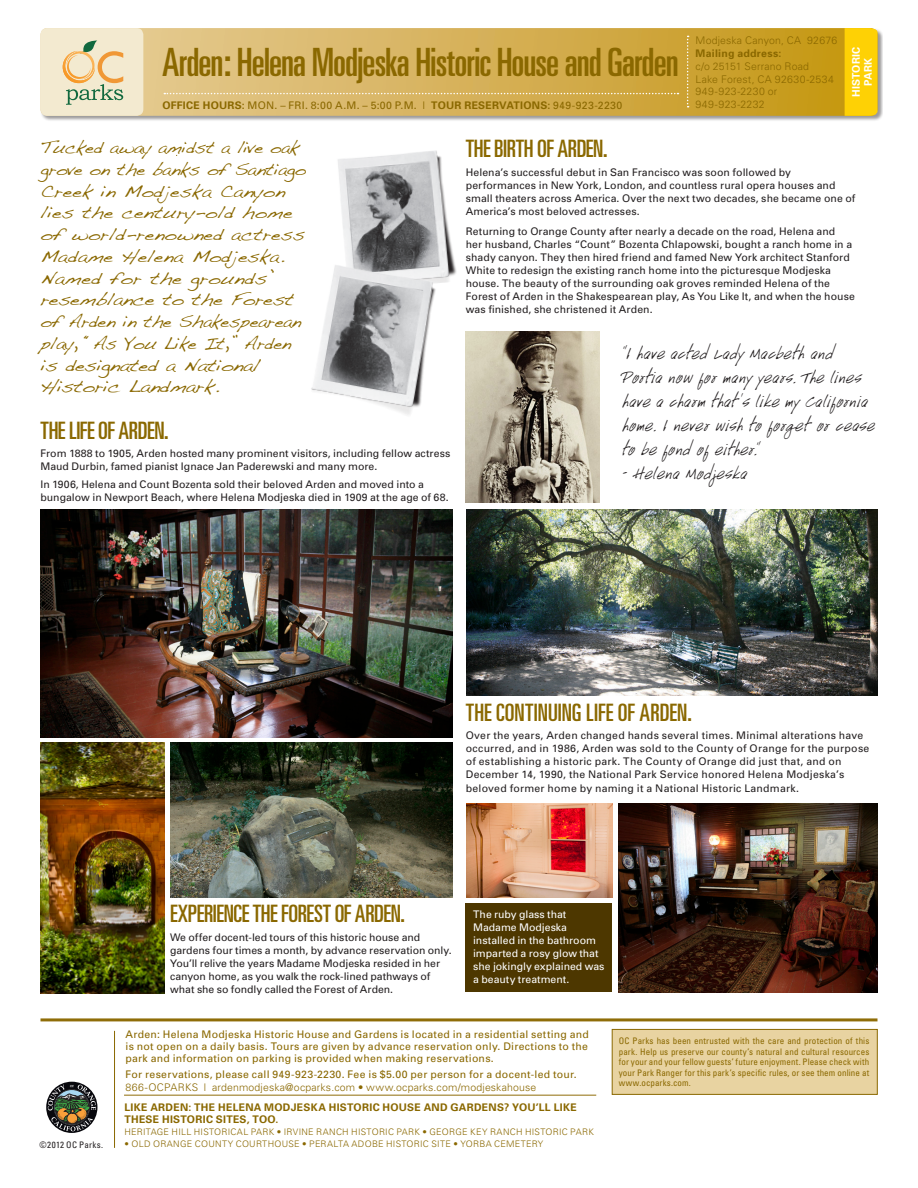
<style>
.page{position:relative;width:918px;height:1188px;background:#fff}
.page>*{position:absolute;margin:0;border:0;box-sizing:border-box;transform-origin:0 0}
.t1{font:ultra-condensed 39px "Univers";letter-spacing:-.025em;color:#8a6800}
.t2{font:25.5px/24px "Handwriting";color:#231f20}
.subheads{font:ultra-condensed 24px "Univers";letter-spacing:-.01em;color:#8a6800}
.handwriting_paragrap{font:15px/21.8px "Dakota";letter-spacing:-.02em;color:#8a6800;scale:1.04 1}
.copy{font:10.5px/13px "Univers";letter-spacing:.01em;color:#231f20}
.t3{font:10.5px/12px "Univers";letter-spacing:.025em;color:#8a6800;text-align:justify}
.t4{font:300 10.5px/12.8px "Univers";letter-spacing:.02em;color:#8a6800}
.copy-2{font:10.5px/13px "Univers";color:#fff}
.t5{font:700 10.5px/12px "Univers";letter-spacing:.025em;color:#8a6800}
.ranger_copy{font:700 10.5px/12px "Univers";letter-spacing:.005em;color:#fff;text-align:center}
.copy-3{font:condensed 9px/10.5px "Univers";letter-spacing:.01em;color:#8a6800;text-align:justify}
.t6{font:300 9px "Univers";letter-spacing:.03em;color:#8a6800}
.handwriting_paragrap-2{font:condensed 9px "Univers";letter-spacing:.035em;color:#231f20}
.s1{font-weight:700}
</style>
<div class="page">
<svg style="left:46px;top:1082px;width:51px;height:51px"></svg>
<hr style="left:124px;top:1095px;width:472px;height:1px;background:#8f6d08">
<hr style="left:114px;top:1031px;width:1px;height:117px;background:#8a6800">
<div style="left:612px;top:1029px;width:266px;height:66px;background:#e8d3a1;border:1px solid #8a6800"></div>
<div style="left:40px;top:28px;width:843px;height:94px;background:#231f20;opacity:.45"></div>
<svg style="left:40px;top:28px;width:805px;height:88px;background:#d4af54"></svg>
<div style="left:40px;top:28px;width:103px;height:88px;background:#f3ead0;border-radius:7px"></div>
<svg style="left:63px;top:41px;width:60px;height:64px"></svg>
<div style="left:845px;top:28px;width:33px;height:88px;background:#fed105"></div>
<svg style="left:687px;top:36px;width:2px;height:71px"></svg>
<svg style="left:164px;top:93px;width:514px;height:1px"></svg>
<hr style="left:40px;top:1018px;width:838px;height:3px;background:#8f6d08">
<img style="left:467px;top:510px;width:411px;height:186px">
<img style="left:467px;top:804px;width:145px;height:93px">
<img style="left:618px;top:804px;width:260px;height:188px">
<img style="left:338px;top:150px;width:119px;height:133px">
<img style="left:311px;top:264px;width:133px;height:151px">
<div style="left:466px;top:903px;width:146px;height:89px;background:#4d3700"></div>
<img style="left:466px;top:332px;width:133px;height:170px">
<img style="left:40px;top:742px;width:124px;height:251px">
<img style="left:171px;top:742px;width:281px;height:155px">
<img style="left:40px;top:510px;width:412px;height:227px">
<p class="t4" style="left:696px;top:34px;width:143px">Modjeska Canyon, CA 92676</p>
<p class="t4" style="left:696px;top:47px;width:115px"><span class="s1">Mailing address:<br></span>c/o 25151 Serrano Road</p>
<p class="t4" style="left:696px;top:72px;width:140px">Lake Forest, CA 92630-2534<br>949-923-2230 or</p>
<p class="t1" style="left:162px;top:40px;width:518px">Arden: Helena Modjeska Historic House and Garden</p>
<p class="ranger_copy" style="left:850px;top:97px;width:51px;rotate:-90deg">HISTORIC<br>PARK</p>
<p class="t3" style="left:162px;top:99px;width:461px"><span class="s1">OFFICE HOURS:</span> MON. – FRI. 8:00 A.M. – 5:00 P.M. | <span class="s1">TOUR RESERVATIONS:</span> 949-923-2230</p>
<p class="t4" style="left:696px;top:98px;width:71px">949-923-2232</p>
<p class="handwriting_paragrap" style="left:40px;top:139px;width:257px">Tucked away amidst a live oak grove on the banks of Santiago<br>Creek in Modjeska Canyon lies the century-old home of world-renowned actress<br>Madame Helena Modjeska.<br>Named for the grounds’ resemblance to the Forest of Arden in the Shakespearean play, “As You Like It,” Arden is designated a National<br>Historic Landmark.</p>
<p class="subheads" style="left:466px;top:135px;width:143px">THE BIRTH OF ARDEN.</p>
<p class="copy" style="left:466px;top:165px;width:391px">Helena’s successful debut in San Francisco was soon followed by performances in New York, London, and countless rural opera houses and small theaters across America. Over the next two decades, she became one of America’s most beloved actresses.</p>
<p class="copy" style="left:466px;top:224px;width:391px">Returning to Orange County after nearly a decade on the road, Helena and<br>her husband, Charles “Count” Bozenta Chlapowski, bought a ranch home in a shady canyon. They then hired friend and famed New York architect Stanford White to redesign the existing ranch home into the picturesque Modjeska house. The beauty of the surrounding oak groves reminded Helena of the Forest of Arden in the Shakespearean play, As You Like It, and when the house was finished, she christened it Arden.</p>
<p class="t2" style="left:623px;top:340px;width:254px">"I have acted Lady Macbeth and<br>Portia now for many years. The lines have a charm that's like my California home. I never wish to forget or cease to be fond of either."</p>
<p class="t2" style="left:623px;top:460px;width:127px">- Helena Modjeska</p>
<p class="subheads" style="left:40px;top:417px;width:130px">THE LIFE OF ARDEN.</p>
<p class="copy" style="left:40px;top:447px;width:411px">From 1888 to 1905, Arden hosted many prominent visitors, including fellow actress<br>Maud Durbin, famed pianist Ignace Jan Paderewski and many more.</p>
<p class="copy" style="left:40px;top:478px;width:410px">In 1906, Helena and Count Bozenta sold their beloved Arden and moved into a bungalow in Newport Beach, where Helena Modjeska died in 1909 at the age of 68.</p>
<p class="subheads" style="left:466px;top:699px;width:228px">THE CONTINUING LIFE OF ARDEN.</p>
<p class="copy" style="left:466px;top:729px;width:405px">Over the years, Arden changed hands several times. Minimal alterations have occurred, and in 1986, Arden was sold to the County of Orange for the purpose of establishing a historic park. The County of Orange did just that, and on December 14, 1990, the National Park Service honored Helena Modjeska’s beloved former home by naming it a National Historic Landmark.</p>
<p class="subheads" style="left:170px;top:900px;width:236px">EXPERIENCE THE FOREST OF ARDEN.</p>
<p class="copy" style="left:170px;top:930px;width:283px">We offer docent-led tours of this historic house and gardens four times a month, by advance reservation only.<br>You’ll relive the years Madame Modjeska resided in her canyon home, as you walk the rock-lined pathways of what she so fondly called the Forest of Arden.</p>
<p class="copy-2" style="left:473px;top:907px;width:133px">The ruby glass that<br>Madame Modjeska installed in the bathroom imparted a rosy glow that she jokingly explained was a beauty treatment.</p>
<p class="t3" style="left:126px;top:1028px;width:465px">Arden: Helena Modjeska Historic House and Gardens is located in a residential setting and is not open on a daily basis. Tours are given by advance reservation only. Directions to the park and information on parking is provided when making reservations.</p>
<p class="t3" style="left:126px;top:1068px;width:453px">For reservations, please call 949-923-2230. Fee is $5.00 per person for a docent-led tour.</p>
<p class="t4" style="left:126px;top:1080px;width:412px">866-OCPARKS | ardenmodjeska@ocparks.com • www.ocparks.com/modjeskahouse</p>
<p class="t5" style="left:124px;top:1101px;width:454px">LIKE ARDEN: THE HELENA MODJESKA HISTORIC HOUSE AND GARDENS? YOU’LL LIKE<br>THESE HISTORIC SITES, TOO.</p>
<p class="t6" style="left:124px;top:1127px;width:471px">HERITAGE HILL HISTORICAL PARK • IRVINE RANCH HISTORIC PARK • GEORGE KEY RANCH HISTORIC PARK</p>
<p class="handwriting_paragrap-2" style="left:39px;top:1139px;width:65px">©2012 OC Parks.</p>
<p class="t6" style="left:124px;top:1139px;width:420px">• OLD ORANGE COUNTY COURTHOUSE • PERALTA ADOBE HISTORIC SITE • YORBA CEMETERY</p>
<p class="copy-3" style="left:619px;top:1035px;width:252px">OC Parks has been entrusted with the care and protection of this park. Help us preserve our county’s natural and cultural resources for your and your fellow guests’ future enjoyment. Please check with your Park Ranger for this park’s specific rules, or see them online at www.ocparks.com.</p>
</div>
